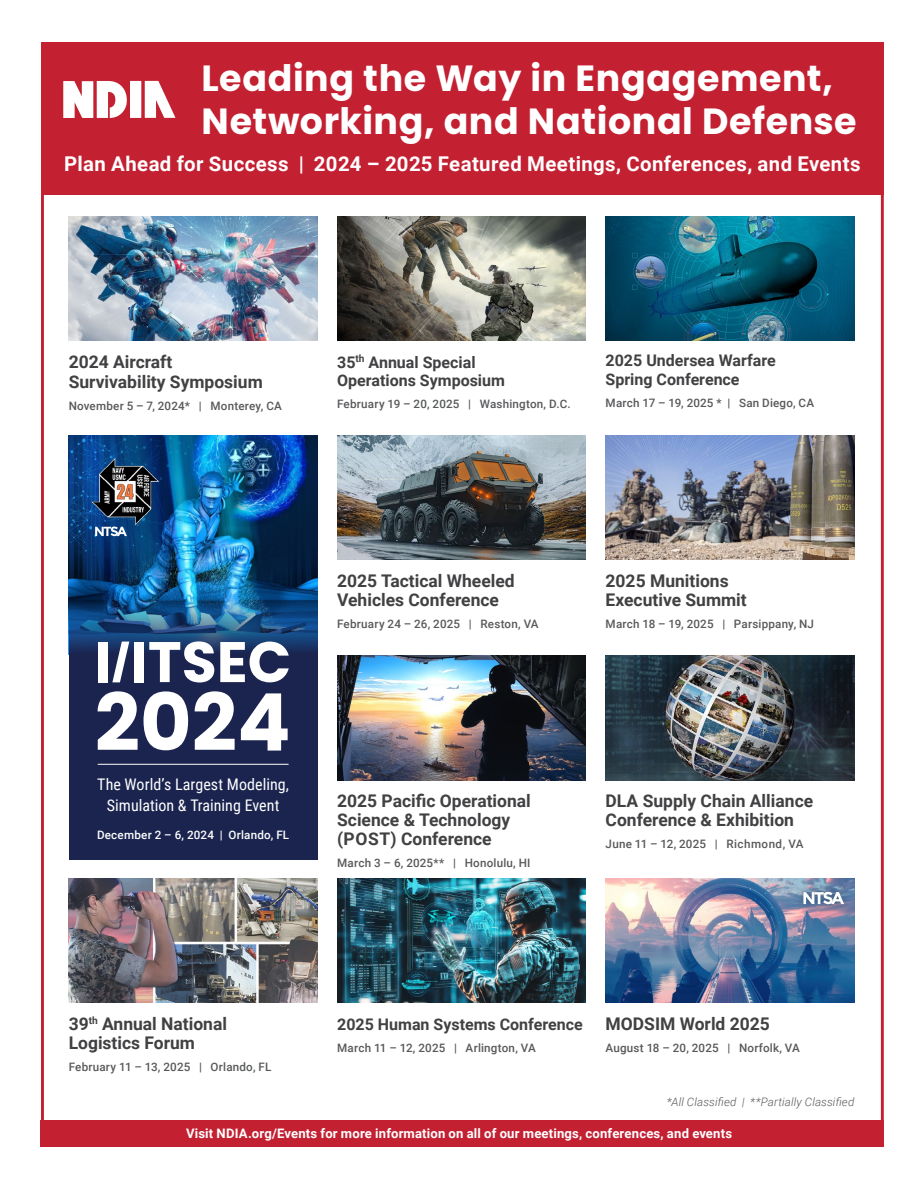
<style>
.page{position:relative;width:918px;height:1188px;background:#fff}
.page>*{position:absolute;margin:0;border:0;box-sizing:border-box;transform-origin:0 0}
.t1{font:700 36.3px/43.7px "Poppins";letter-spacing:.015em;color:#fff}
.t2{font:700 20.4px "Roboto";letter-spacing:.02em;color:#fff}
.t3{font:700 17.4px/18.9px "Roboto";color:#414042}
.t4{font:700 16.05px/18.9px "Roboto";color:#414042}
.t5{font:16.05px/20.7px "Roboto Condensed";letter-spacing:.005em;color:#fff;text-align:center}
.t6{font:700 13.05px "Roboto";letter-spacing:.015em;color:#fff}
.t7{font:500 11.7px "Roboto";letter-spacing:.015em;color:#58595b}
.t8{font:italic 300 11.7px "Roboto";letter-spacing:.01em;color:#58595b}
.t9{font:500 11.7px "Roboto";letter-spacing:.02em;color:#fff}
</style>
<div class="page">
<div style="left:41px;top:42px;width:843px;height:152px;background:#c32032"></div>
<div style="left:130px;top:81px;width:11px;height:37px;background:#fff"></div>
<svg style="left:145px;top:81px;width:31px;height:37px"></svg>
<svg style="left:63px;top:81px;width:64px;height:37px"></svg>
<div style="left:41px;top:1120px;width:843px;height:27px;background:#c32032"></div>
<img style="left:69px;top:216px;width:249px;height:124px">
<img style="left:337px;top:216px;width:249px;height:124px">
<img style="left:606px;top:216px;width:248px;height:124px">
<img style="left:69px;top:436px;width:249px;height:161px">
<svg style="left:69px;top:597px;width:249px;height:263px;background:#1a2f5c"></svg>
<div style="left:98px;top:642px;width:10px;height:40px;background:#fff"></div>
<svg style="left:112px;top:642px;width:17px;height:40px"></svg>
<div style="left:135px;top:642px;width:9px;height:40px;background:#fff"></div>
<svg style="left:149px;top:641px;width:65px;height:42px"></svg>
<svg style="left:220px;top:642px;width:69px;height:40px"></svg>
<svg style="left:98px;top:691px;width:40px;height:59px"></svg>
<svg style="left:144px;top:691px;width:44px;height:59px"></svg>
<svg style="left:195px;top:691px;width:40px;height:59px"></svg>
<svg style="left:241px;top:693px;width:47px;height:58px"></svg>
<hr style="left:98px;top:764px;width:190px;height:1px;background:#fff">
<img style="left:91px;top:458px;width:72px;height:80px">
<svg style="left:95px;top:527px;width:32px;height:9px"></svg>
<img style="left:337px;top:436px;width:249px;height:124px">
<img style="left:606px;top:436px;width:248px;height:124px">
<img style="left:337px;top:656px;width:249px;height:124px">
<img style="left:606px;top:656px;width:248px;height:124px">
<img style="left:69px;top:878px;width:249px;height:125px">
<img style="left:337px;top:878px;width:249px;height:125px">
<img style="left:606px;top:878px;width:248px;height:125px">
<hr style="left:41px;top:195px;width:3px;height:925px;background:#c32032">
<hr style="left:881px;top:195px;width:3px;height:925px;background:#c32032">
<div style="left:794px;top:883px;width:59px;height:30px;background:#172b54;opacity:.75"></div>
<svg style="left:803px;top:892px;width:41px;height:12px"></svg>
<h1 class="t1" style="left:202px;top:56px;width:657px">Leading the Way in Engagement,<br>Networking, and National Defense</h1>
<h2 class="t2" style="left:64px;top:150px;width:798px">Plan Ahead for Success | 2024 – 2025 Featured Meetings, Conferences, and Events</h2>
<h3 class="t3" style="left:69px;top:351px;width:196px;line-height:20.4px">2024 Aircraft<br>Survivability Symposium</h3>
<p class="t7" style="left:69px;top:397px;width:215px">November 5 – 7, 2024* | Monterey, CA</p>
<h3 class="t4" style="left:337px;top:352px;width:169px">35<sup>th</sup> Annual Special<br>Operations Symposium</h3>
<p class="t7" style="left:337px;top:396px;width:235px">February 19 – 20, 2025 | Washington, D.C.</p>
<h3 class="t4" style="left:606px;top:351px;width:172px">2025 Undersea Warfare<br>Spring Conference</h3>
<p class="t7" style="left:606px;top:395px;width:210px">March 17 – 19, 2025 * | San Diego, CA</p>
<h3 class="t3" style="left:337px;top:571px;width:179px">2025 Tactical Wheeled<br>Vehicles Conference</h3>
<p class="t7" style="left:337px;top:615px;width:203px">February 24 – 26, 2025 | Reston, VA</p>
<h3 class="t5" style="left:97px;top:773px;width:193px">The World’s Largest Modeling,<br>Simulation &amp; Training Event</h3>
<p class="t9" style="left:97px;top:827px;width:194px">December 2 – 6, 2024 | Orlando, FL</p>
<h3 class="t3" style="left:337px;top:791px;width:195px">2025 Pacific Operational<br>Science &amp; Technology (POST) Conference</h3>
<p class="t7" style="left:337px;top:854px;width:195px">March 3 – 6, 2025** | Honolulu, HI</p>
<h3 class="t3" style="left:606px;top:571px;width:143px">2025 Munitions<br>Executive Summit</h3>
<p class="t7" style="left:606px;top:615px;width:210px">March 18 – 19, 2025 | Parsippany, NJ</p>
<h3 class="t3" style="left:606px;top:791px;width:209px">DLA Supply Chain Alliance<br>Conference &amp; Exhibition</h3>
<p class="t7" style="left:606px;top:836px;width:200px">June 11 – 12, 2025 | Richmond, VA</p>
<h3 class="t3" style="left:69px;top:1014px;width:160px">39<sup>th</sup> Annual National<br>Logistics Forum</h3>
<p class="t7" style="left:69px;top:1058px;width:204px">February 11 – 13, 2025 | Orlando, FL</p>
<h3 class="t4" style="left:337px;top:1014px;width:247px">2025 Human Systems Conference</h3>
<p class="t7" style="left:337px;top:1039px;width:200px">March 11 – 12, 2025 | Arlington, VA</p>
<h3 class="t3" style="left:606px;top:1014px;width:166px">MODSIM World 2025</h3>
<p class="t7" style="left:606px;top:1039px;width:196px">August 18 – 20, 2025 | Norfolk, VA</p>
<p class="t8" style="left:667px;top:1094px;width:189px">*All Classified | **Partially Classified</p>
<p class="t6" style="left:186px;top:1125px;width:548px">Visit NDIA.org/Events for more information on all of our meetings, conferences, and events</p>
</div>
